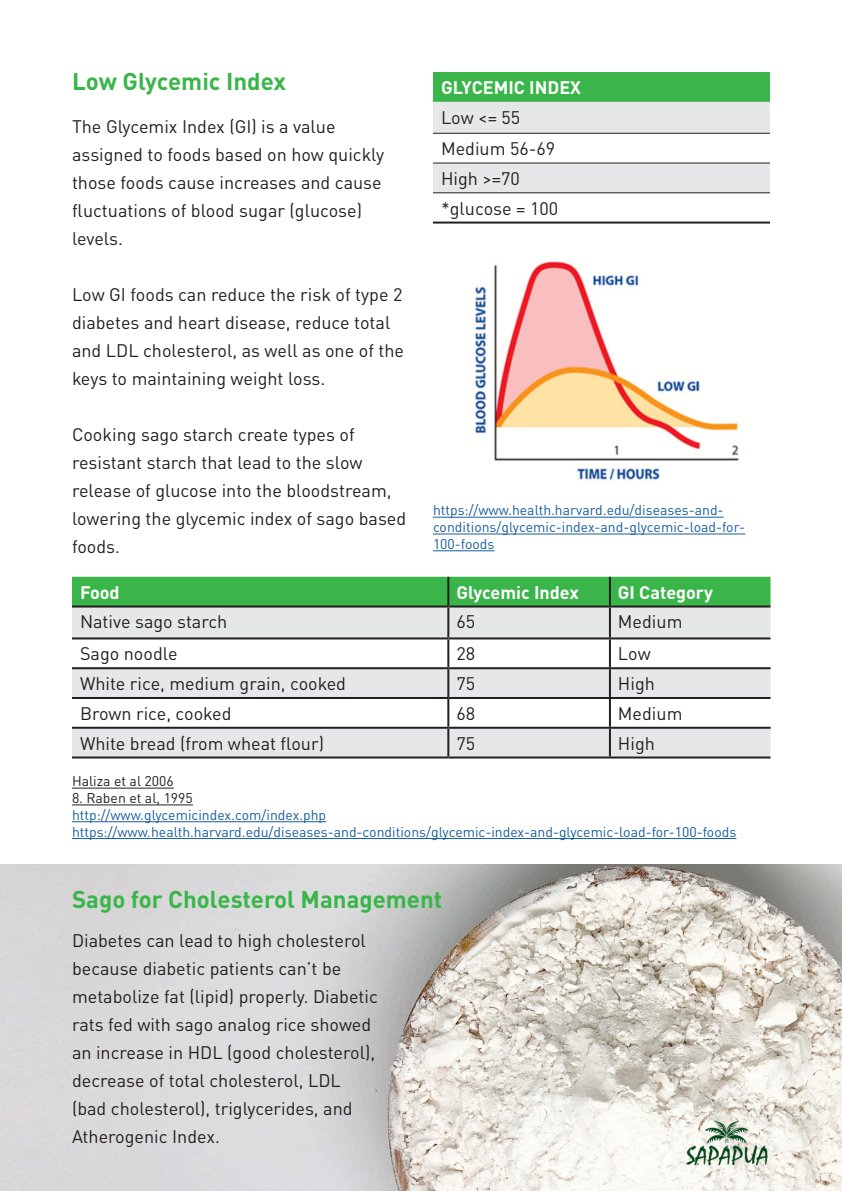
<style>
.page{position:relative;width:842px;height:1191px;background:#fff}
.page>*{position:absolute;margin:0;border:0;box-sizing:border-box;transform-origin:0 0}
.t1{font:700 24px "DIN Pro";color:#3ab54a}
.t2{font:18px/28px "DIN Pro";color:#231f20}
.t3{font:700 18px "DIN Pro";color:#fff}
.t4{font:14px/16.8px "DIN Pro";color:#175d9e}
.t5{font:14px "DIN Pro";color:#231f20}
</style>
<div class="page">
<img style="left:0;top:864px;width:842px;height:327px">
<div style="left:433px;top:72px;width:337px;height:30px;background:#3ab54a"></div>
<svg style="left:433px;top:102px;width:337px;height:92px"></svg>
<hr style="left:433px;top:221px;width:337px;height:2px;background:#231f20">
<hr style="left:433px;top:192px;width:337px;height:1px;background:#231f20">
<hr style="left:433px;top:133px;width:337px;height:1px;background:#231f20">
<hr style="left:433px;top:162px;width:337px;height:1px;background:#231f20">
<img style="left:475px;top:261px;width:264px;height:219px">
<img style="left:685px;top:1119px;width:85px;height:47px">
<hr style="left:433px;top:517px;width:291px;height:1px;background:#175d9e">
<hr style="left:433px;top:533px;width:312px;height:1px;background:#175d9e">
<hr style="left:433px;top:550px;width:61px;height:1px;background:#175d9e">
<div style="left:72px;top:577px;width:698px;height:28px;background:#3ab54a"></div>
<svg style="left:72px;top:607px;width:698px;height:149px;fill:#e6e7e9"></svg>
<hr style="left:447px;top:577px;width:2px;height:28px;background:#231f20">
<hr style="left:609px;top:577px;width:2px;height:28px;background:#231f20">
<hr style="left:72px;top:605px;width:376px;height:2px;background:#231f20">
<hr style="left:448px;top:605px;width:162px;height:2px;background:#231f20">
<hr style="left:447px;top:607px;width:2px;height:30px;background:#231f20">
<hr style="left:610px;top:605px;width:160px;height:2px;background:#231f20">
<hr style="left:609px;top:607px;width:2px;height:30px;background:#231f20">
<hr style="left:72px;top:637px;width:376px;height:2px;background:#231f20">
<hr style="left:448px;top:637px;width:162px;height:2px;background:#231f20">
<hr style="left:447px;top:639px;width:2px;height:28px;background:#231f20">
<hr style="left:610px;top:637px;width:160px;height:2px;background:#231f20">
<hr style="left:609px;top:639px;width:2px;height:28px;background:#231f20">
<hr style="left:72px;top:667px;width:376px;height:2px;background:#231f20">
<hr style="left:448px;top:667px;width:162px;height:2px;background:#231f20">
<hr style="left:447px;top:669px;width:2px;height:28px;background:#231f20">
<hr style="left:610px;top:667px;width:160px;height:2px;background:#231f20">
<hr style="left:609px;top:669px;width:2px;height:28px;background:#231f20">
<hr style="left:72px;top:697px;width:376px;height:2px;background:#231f20">
<hr style="left:448px;top:697px;width:162px;height:2px;background:#231f20">
<hr style="left:447px;top:699px;width:2px;height:27px;background:#231f20">
<hr style="left:610px;top:697px;width:160px;height:2px;background:#231f20">
<hr style="left:609px;top:699px;width:2px;height:27px;background:#231f20">
<hr style="left:72px;top:726px;width:376px;height:2px;background:#231f20">
<hr style="left:448px;top:726px;width:162px;height:2px;background:#231f20">
<hr style="left:447px;top:728px;width:2px;height:28px;background:#231f20">
<hr style="left:610px;top:726px;width:160px;height:2px;background:#231f20">
<hr style="left:609px;top:728px;width:2px;height:28px;background:#231f20">
<hr style="left:72px;top:756px;width:376px;height:2px;background:#231f20">
<hr style="left:448px;top:756px;width:162px;height:2px;background:#231f20">
<hr style="left:610px;top:756px;width:160px;height:2px;background:#231f20">
<hr style="left:72px;top:787px;width:102px;height:1px;background:#231f20">
<hr style="left:72px;top:804px;width:121px;height:1px;background:#231f20">
<hr style="left:72px;top:821px;width:254px;height:1px;background:#175d9e">
<hr style="left:72px;top:838px;width:664px;height:1px;background:#175d9e">
<p class="t1" style="left:72px;top:63px;width:215px">Low Glycemic Index</p>
<p class="t2" style="left:72px;top:111px;width:314px">The Glycemix Index (GI) is a value assigned to foods based on how quickly those foods cause increases and cause fluctuations of blood sugar (glucose) levels.</p>
<p class="t2" style="left:72px;top:279px;width:334px">Low GI foods can reduce the risk of type 2 diabetes and heart disease, reduce total and LDL cholesterol, as well as one of the keys to maintaining weight loss.</p>
<p class="t2" style="left:72px;top:419px;width:336px">Cooking sago starch create types of resistant starch that lead to the slow release of glucose into the bloodstream, lowering the glycemic index of sago based foods.</p>
<p class="t3" style="left:441px;top:73px;width:142px">GLYCEMIC INDEX</p>
<p class="t2" style="left:441px;top:102px;width:81px">Low &lt;= 55</p>
<p class="t2" style="left:441px;top:133px;width:116px">Medium 56-69</p>
<p class="t2" style="left:441px;top:163px;width:81px">High &gt;=70</p>
<p class="t2" style="left:441px;top:193px;width:119px">*glucose = 100</p>
<p class="t4" style="left:433px;top:501px;width:314px">https://www.health.harvard.edu/diseases-and&shy;conditions/glycemic-index-and-glycemic-load-for-<br>100-foods</p>
<p class="t3" style="left:80px;top:578px;width:41px">Food</p>
<p class="t3" style="left:456px;top:578px;width:124px">Glycemic Index</p>
<p class="t3" style="left:618px;top:578px;width:97px">GI Category</p>
<p class="t2" style="left:80px;top:606px;width:149px">Native sago starch</p>
<p class="t2" style="left:456px;top:606px;width:20px">65</p>
<p class="t2" style="left:618px;top:606px;width:66px">Medium</p>
<p class="t2" style="left:80px;top:638px;width:99px">Sago noodle</p>
<p class="t2" style="left:456px;top:638px;width:20px">28</p>
<p class="t2" style="left:618px;top:638px;width:34px">Low</p>
<p class="t2" style="left:80px;top:668px;width:268px">White rice, medium grain, cooked</p>
<p class="t2" style="left:456px;top:668px;width:20px">75</p>
<p class="t2" style="left:618px;top:668px;width:38px">High</p>
<p class="t2" style="left:80px;top:698px;width:153px">Brown rice, cooked</p>
<p class="t2" style="left:456px;top:698px;width:20px">68</p>
<p class="t2" style="left:618px;top:698px;width:66px">Medium</p>
<p class="t2" style="left:80px;top:728px;width:245px">White bread (from wheat flour)</p>
<p class="t2" style="left:456px;top:728px;width:20px">75</p>
<p class="t2" style="left:618px;top:728px;width:38px">High</p>
<p class="t5" style="left:72px;top:770px;width:103px">Haliza et al 2006</p>
<p class="t5" style="left:72px;top:787px;width:122px">8. Raben et al, 1995</p>
<p class="t4" style="left:72px;top:805px;width:256px">http://www.glycemicindex.com/index.php</p>
<p class="t4" style="left:72px;top:822px;width:666px">https://www.health.harvard.edu/diseases-and-conditions/glycemic-index-and-glycemic-load-for-100-foods</p>
<p class="t1" style="left:72px;top:880px;width:372px">Sago for Cholesterol Management</p>
<p class="t2" style="left:72px;top:924px;width:307px">Diabetes can lead to high cholesterol because diabetic patients can’t be metabolize fat (lipid) properly. Diabetic rats fed with sago analog rice showed an increase in HDL (good cholesterol), decrease of total cholesterol, LDL (bad cholesterol), triglycerides, and Atherogenic Index.</p>
</div>
